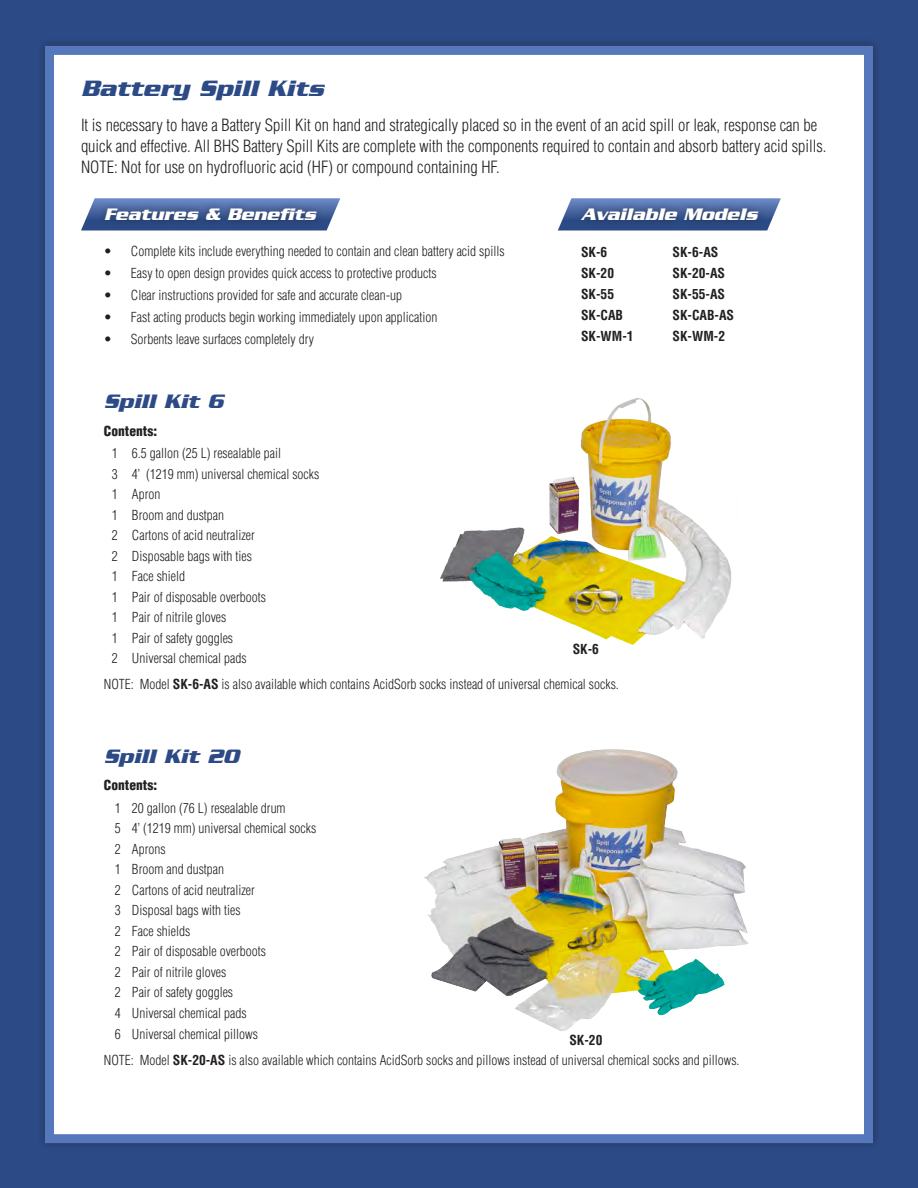
<style>
.page{position:relative;width:918px;height:1188px;background:#2c4a86}
.page>*{position:absolute;margin:0;border:0;box-sizing:border-box;transform-origin:0 0}
.t1{font:italic 700 24px "Serpentine Std";color:#2c4a86}
.t2{font:italic 700 21px "Serpentine Std";color:#2c4a86}
.t3{font:italic 700 18px "Serpentine Std";color:#fff}
.t4{font:300 condensed 16.5px/21px "Helvetica LT Std";color:#231f20}
.t5{font:300 condensed 13.5px "Helvetica LT Std";color:#231f20}
.t6{font:700 condensed 13.5px "Helvetica LT Std";color:#231f20}
.t7{font:900 condensed 13.5px "Helvetica LT Std";color:#231f20}
.s1{font-weight:700}
</style>
<div class="page">
<div style="left:42px;top:42px;width:835px;height:1104px;background:#fff"></div>
<img style="left:433px;top:395px;width:306px;height:260px">
<img style="left:423px;top:749px;width:302px;height:282px">
<svg style="left:81px;top:198px;width:259px;height:33px"></svg>
<div style="left:98px;top:201px;width:226px;height:27px;background:#231f20;opacity:.5"></div>
<svg style="left:558px;top:198px;width:223px;height:33px"></svg>
<div style="left:574px;top:201px;width:192px;height:27px;background:#231f20;opacity:.5"></div>
<p class="t1" style="left:81px;top:75px;width:244px">Battery Spill Kits</p>
<p class="t4" style="left:81px;top:115px;width:747px">It is necessary to have a Battery Spill Kit on hand and strategically placed so in the event of an acid spill or leak, response can be quick and effective. All BHS Battery Spill Kits are complete with the components required to contain and absorb battery acid spills.</p>
<p class="t4" style="left:81px;top:157px;width:420px">NOTE: Not for use on hydrofluoric acid (HF) or compound containing HF.</p>
<p class="t3" style="left:104px;top:204px;width:213px">Features &amp; Benefits</p>
<p class="t3" style="left:581px;top:204px;width:178px">Available Models</p>
<p class="t6" style="left:581px;top:243px;width:28px">SK-6</p>
<p class="t6" style="left:673px;top:243px;width:47px">SK-6-AS</p>
<p class="t6" style="left:581px;top:264px;width:35px">SK-20</p>
<p class="t6" style="left:673px;top:264px;width:54px">SK-20-AS</p>
<p class="t6" style="left:581px;top:285px;width:35px">SK-55</p>
<p class="t6" style="left:673px;top:285px;width:54px">SK-55-AS</p>
<p class="t6" style="left:581px;top:306px;width:44px">SK-CAB</p>
<p class="t6" style="left:673px;top:306px;width:63px">SK-CAB-AS</p>
<p class="t6" style="left:581px;top:327px;width:54px">SK-WM-1</p>
<p class="t6" style="left:673px;top:327px;width:54px">SK-WM-2</p>
<p class="t5" style="left:104px;top:243px;width:402px">• Complete kits include everything needed to contain and clean battery acid spills</p>
<p class="t5" style="left:104px;top:265px;width:334px">• Easy to open design provides quick access to protective products</p>
<p class="t5" style="left:104px;top:287px;width:300px">• Clear instructions provided for safe and accurate clean-up</p>
<p class="t5" style="left:104px;top:309px;width:335px">• Fast acting products begin working immediately upon application</p>
<p class="t5" style="left:104px;top:330px;width:212px">• Sorbents leave surfaces completely dry</p>
<p class="t2" style="left:104px;top:390px;width:121px">Spill Kit 6</p>
<p class="t7" style="left:104px;top:422px;width:55px">Contents:</p>
<p class="t5" style="left:112px;top:445px;width:7px">1</p>
<p class="t5" style="left:132px;top:445px;width:151px">6.5 gallon (25 L) resealable pail</p>
<p class="t5" style="left:112px;top:465px;width:7px">3</p>
<p class="t5" style="left:132px;top:465px;width:189px">4’ (1219 mm) universal chemical socks</p>
<p class="t5" style="left:112px;top:486px;width:7px">1</p>
<p class="t5" style="left:132px;top:486px;width:30px">Apron</p>
<p class="t5" style="left:112px;top:506px;width:7px">1</p>
<p class="t5" style="left:132px;top:506px;width:94px">Broom and dustpan</p>
<p class="t5" style="left:112px;top:527px;width:7px">2</p>
<p class="t5" style="left:132px;top:527px;width:124px">Cartons of acid neutralizer</p>
<p class="t5" style="left:112px;top:548px;width:7px">2</p>
<p class="t5" style="left:132px;top:548px;width:121px">Disposable bags with ties</p>
<p class="t5" style="left:112px;top:568px;width:7px">1</p>
<p class="t5" style="left:132px;top:568px;width:55px">Face shield</p>
<p class="t5" style="left:112px;top:589px;width:7px">1</p>
<p class="t5" style="left:132px;top:589px;width:136px">Pair of disposable overboots</p>
<p class="t5" style="left:112px;top:609px;width:7px">1</p>
<p class="t5" style="left:132px;top:609px;width:96px">Pair of nitrile gloves</p>
<p class="t5" style="left:112px;top:630px;width:7px">1</p>
<p class="t5" style="left:132px;top:630px;width:103px">Pair of safety goggles</p>
<p class="t5" style="left:112px;top:650px;width:7px">2</p>
<p class="t5" style="left:132px;top:650px;width:116px">Universal chemical pads</p>
<p class="t6" style="left:573px;top:640px;width:28px">SK-6</p>
<p class="t5" style="left:104px;top:676px;width:517px">NOTE: Model <span class="s1">SK-6-AS</span> is also available which contains AcidSorb socks instead of universal chemical socks.</p>
<p class="t2" style="left:104px;top:744px;width:137px">Spill Kit 20</p>
<p class="t7" style="left:104px;top:777px;width:55px">Contents:</p>
<p class="t5" style="left:115px;top:799px;width:7px">1</p>
<p class="t5" style="left:132px;top:799px;width:155px">20 gallon (76 L) resealable drum</p>
<p class="t5" style="left:115px;top:820px;width:7px">5</p>
<p class="t5" style="left:132px;top:820px;width:186px">4’ (1219 mm) universal chemical socks</p>
<p class="t5" style="left:115px;top:841px;width:7px">2</p>
<p class="t5" style="left:132px;top:841px;width:35px">Aprons</p>
<p class="t5" style="left:115px;top:861px;width:7px">1</p>
<p class="t5" style="left:132px;top:861px;width:94px">Broom and dustpan</p>
<p class="t5" style="left:115px;top:882px;width:7px">2</p>
<p class="t5" style="left:132px;top:882px;width:124px">Cartons of acid neutralizer</p>
<p class="t5" style="left:115px;top:902px;width:7px">3</p>
<p class="t5" style="left:132px;top:902px;width:110px">Disposal bags with ties</p>
<p class="t5" style="left:115px;top:923px;width:7px">2</p>
<p class="t5" style="left:132px;top:923px;width:60px">Face shields</p>
<p class="t5" style="left:115px;top:943px;width:7px">2</p>
<p class="t5" style="left:132px;top:943px;width:136px">Pair of disposable overboots</p>
<p class="t5" style="left:115px;top:964px;width:7px">2</p>
<p class="t5" style="left:132px;top:964px;width:96px">Pair of nitrile gloves</p>
<p class="t5" style="left:115px;top:984px;width:7px">2</p>
<p class="t5" style="left:132px;top:984px;width:103px">Pair of safety goggles</p>
<p class="t5" style="left:115px;top:1005px;width:7px">4</p>
<p class="t5" style="left:132px;top:1005px;width:116px">Universal chemical pads</p>
<p class="t5" style="left:115px;top:1025px;width:7px">6</p>
<p class="t5" style="left:132px;top:1025px;width:127px">Universal chemical pillows</p>
<p class="t6" style="left:569px;top:1032px;width:35px">SK-20</p>
<p class="t5" style="left:104px;top:1052px;width:637px">NOTE: Model <span class="s1">SK-20-AS</span> is also available which contains AcidSorb socks and pillows instead of universal chemical socks and pillows.</p>
</div>
